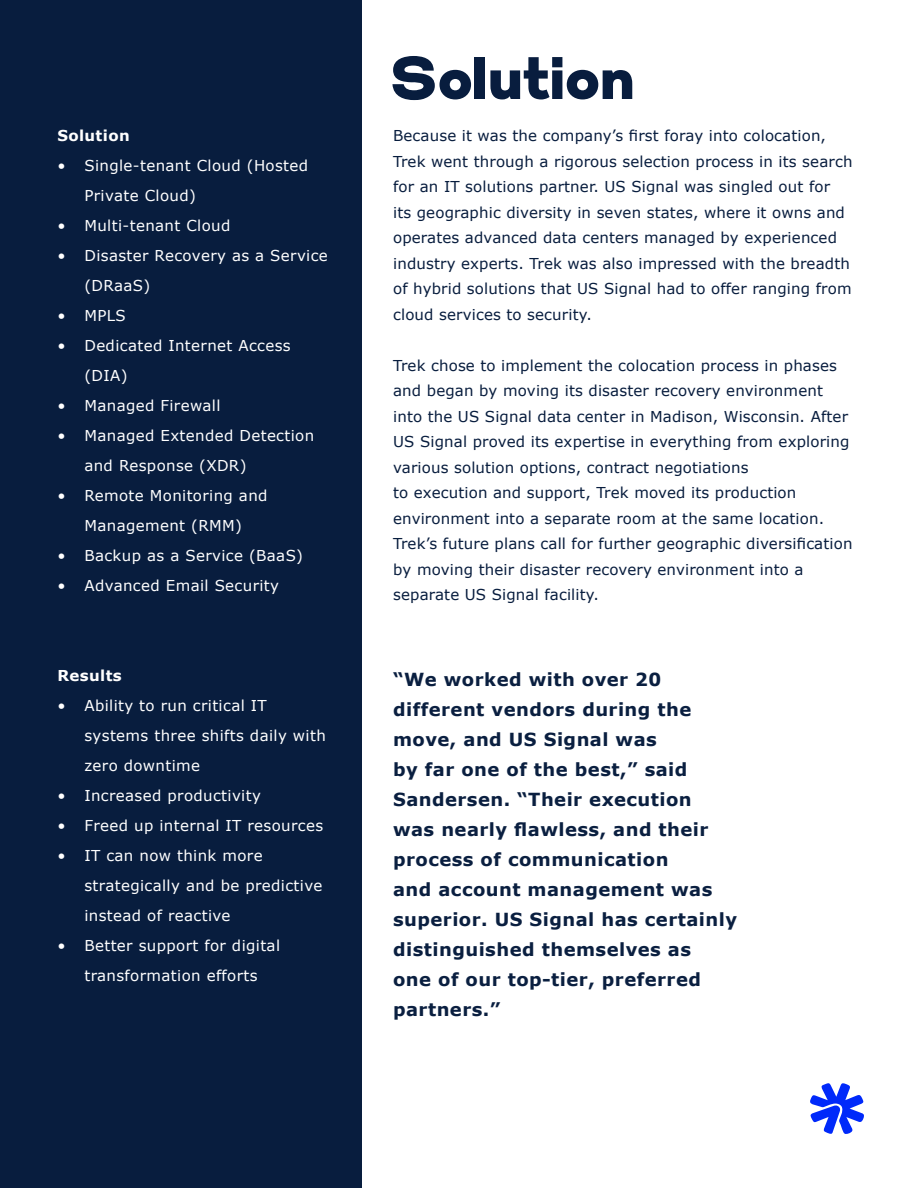
<style>
.page{position:relative;width:918px;height:1188px;background:#fff}
.page>*{position:absolute;margin:0;border:0;box-sizing:border-box;transform-origin:0 0}
.t1{font:60px "Gabriel Sans Black";letter-spacing:.015em;color:#081d3e}
.t2{font:700 18px/30px "Verdana";letter-spacing:.025em;color:#0a1f40}
.t3{font:15px/25.5px "Verdana";letter-spacing:.01em;color:#081d3e}
.t4{font:15px/30px "Verdana";letter-spacing:.025em;color:#fff}
.t5{font:700 15px "Verdana";letter-spacing:.025em;color:#fff}
</style>
<div class="page">
<div style="left:0;top:0;width:362px;height:1188px;background:#081d3e"></div>
<svg style="left:810px;top:1083px;width:54px;height:51px"></svg>
<p class="t5" style="left:57px;top:130px;width:74px">Solution</p>
<p class="t4" style="left:84px;top:152px;width:225px;text-indent:-27px">• Single-tenant Cloud (Hosted<br>Private Cloud)</p>
<p class="t4" style="left:57px;top:212px;width:175px">• Multi-tenant Cloud</p>
<p class="t4" style="left:84px;top:242px;width:245px;text-indent:-27px">• Disaster Recovery as a Service (DRaaS)</p>
<p class="t4" style="left:57px;top:302px;width:70px">• MPLS</p>
<p class="t4" style="left:84px;top:332px;width:208px;text-indent:-27px">• Dedicated Internet Access (DIA)</p>
<p class="t4" style="left:57px;top:392px;width:165px">• Managed Firewall</p>
<p class="t4" style="left:84px;top:422px;width:231px;text-indent:-27px">• Managed Extended Detection and Response (XDR)</p>
<p class="t4" style="left:57px;top:482px;width:212px;text-align:center">• Remote Monitoring and<br>Management (RMM)</p>
<p class="t4" style="left:57px;top:542px;width:247px">• Backup as a Service (BaaS)</p>
<p class="t4" style="left:57px;top:572px;width:223px">• Advanced Email Security</p>
<p class="t5" style="left:57px;top:670px;width:66px">Results</p>
<p class="t4" style="left:84px;top:692px;width:243px;text-indent:-27px">• Ability to run critical IT systems three shifts daily with zero downtime</p>
<p class="t4" style="left:57px;top:782px;width:205px">• Increased productivity</p>
<p class="t4" style="left:57px;top:812px;width:267px">• Freed up internal IT resources</p>
<p class="t4" style="left:84px;top:842px;width:239px;text-indent:-27px">• IT can now think more strategically and be predictive instead of reactive</p>
<p class="t4" style="left:57px;top:932px;width:224px;text-align:center">• Better support for digital transformation efforts</p>
<h1 class="t1" style="left:393px;top:54px;width:246px">Solution</h1>
<p class="t3" style="left:393px;top:123px;width:461px">Because it was the company’s first foray into colocation, Trek went through a rigorous selection process in its search for an IT solutions partner. US Signal was singled out for<br>its geographic diversity in seven states, where it owns and operates advanced data centers managed by experienced industry experts. Trek was also impressed with the breadth of hybrid solutions that US Signal had to offer ranging from cloud services to security.</p>
<p class="t3" style="left:393px;top:354px;width:461px">Trek chose to implement the colocation process in phases and began by moving its disaster recovery environment into the US Signal data center in Madison, Wisconsin. After US Signal proved its expertise in everything from exploring various solution options, contract negotiations<br>to execution and support, Trek moved its production environment into a separate room at the same location.<br>Trek’s future plans call for further geographic diversification by moving their disaster recovery environment into a separate US Signal facility.</p>
<p class="t2" style="left:393px;top:666px;width:345px">“We worked with over 20 different vendors during the move, and US Signal was<br>by far one of the best,” said<br>Sandersen. “Their execution was nearly flawless, and their process of communication<br>and account management was superior. US Signal has certainly distinguished themselves as<br>one of our top-tier, preferred partners.”</p>
</div>
